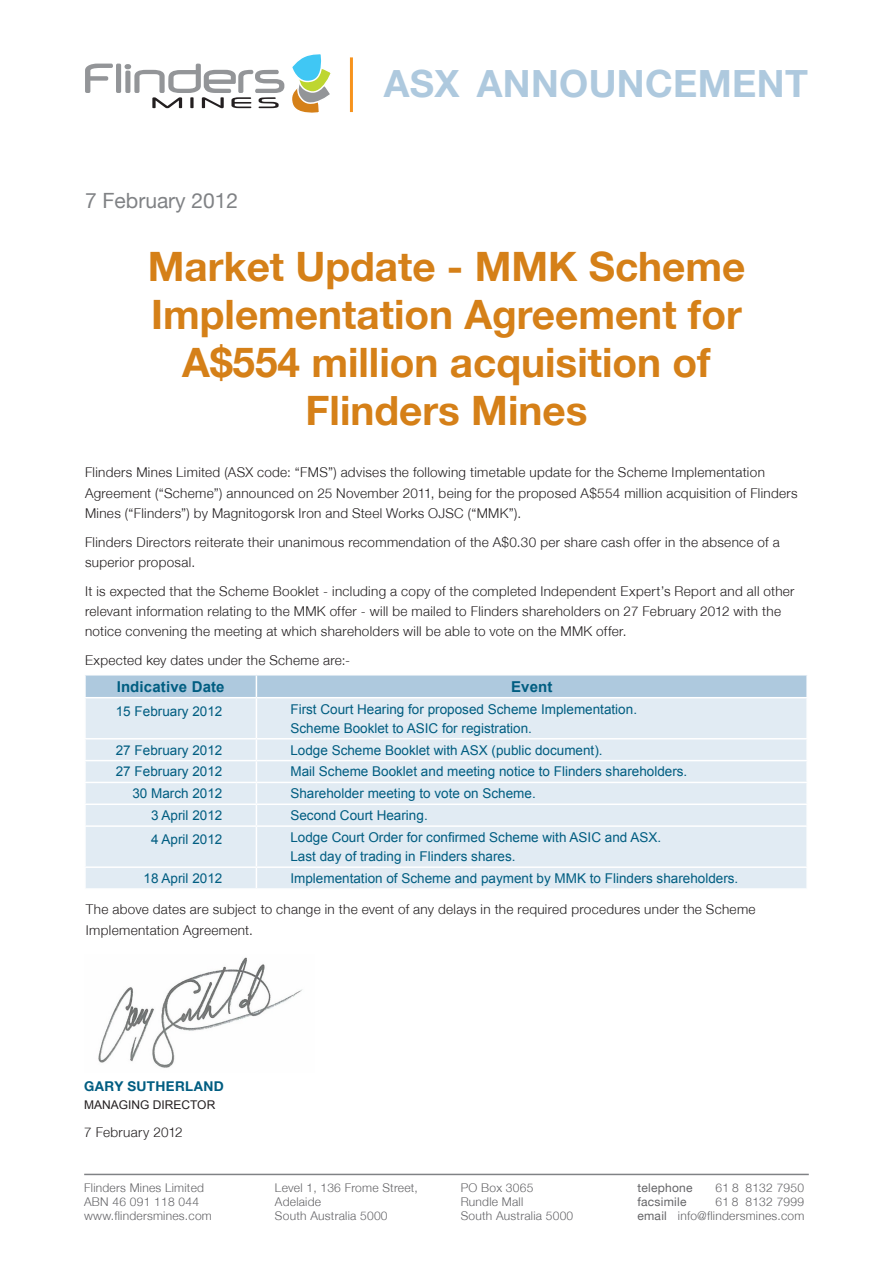
<style>
.page{position:relative;width:893px;height:1263px;background:#fff}
.page>*{position:absolute;margin:0;border:0;box-sizing:border-box;transform-origin:0 0}
.Heading_5{font:700 40.5px/48px "Helvetica Neue";color:#d58018;text-align:center}
.Heading{font:700 37.5px "Helvetica Neue";letter-spacing:.01em;color:#aec9de}
.Heading_3{font:21px "Helvetica Neue";color:#808285}
.Table_heading{font:700 15px "Arial";letter-spacing:.01em;color:#005d81}
.Body_text_9_13_5{font:300 13.5px/20.2px "Helvetica Neue";letter-spacing:.025em;color:#231f20}
.Table_text_3{font:13.5px "Arial";color:#005d81}
.Author{font:700 13.5px "Helvetica Neue";letter-spacing:.03em;color:#005d81}
.t1{font:300 12px/14.4px "Helvetica Neue";letter-spacing:.02em;color:#636366}
.t2{font:12px "Helvetica Neue";letter-spacing:.02em;color:#636366}
.Author_title{font:12px "Arial";color:#231f20}
.s1{font-weight:400}
</style>
<div class="page">
<hr style="left:84px;top:1174px;width:725px;height:1px;background:#808285">
<svg style="left:85px;top:54px;width:246px;height:59px"></svg>
<hr style="left:350px;top:57px;width:3px;height:55px;background:#f7931d">
<img style="left:98px;top:957px;width:205px;height:111px">
<div style="left:86px;top:698px;width:720px;height:190px;background:#e1ebf3"></div>
<div style="left:85px;top:675px;width:721px;height:22px;background:#aec9de"></div>
<hr style="left:256px;top:698px;width:1px;height:40px;background:#fff">
<hr style="left:84px;top:738px;width:172px;height:1px;background:#fff">
<hr style="left:256px;top:738px;width:552px;height:1px;background:#fff">
<hr style="left:84px;top:760px;width:172px;height:1px;background:#fff">
<hr style="left:256px;top:760px;width:552px;height:1px;background:#fff">
<hr style="left:84px;top:782px;width:172px;height:1px;background:#fff">
<hr style="left:256px;top:782px;width:552px;height:1px;background:#fff">
<hr style="left:84px;top:803px;width:172px;height:2px;background:#fff">
<hr style="left:256px;top:803px;width:552px;height:2px;background:#fff">
<svg style="left:256px;top:739px;width:1px;height:86px"></svg>
<hr style="left:84px;top:825px;width:172px;height:2px;background:#fff">
<hr style="left:256px;top:825px;width:552px;height:2px;background:#fff">
<hr style="left:256px;top:827px;width:1px;height:39px;background:#fff">
<hr style="left:84px;top:866px;width:172px;height:2px;background:#fff">
<hr style="left:256px;top:866px;width:552px;height:2px;background:#fff">
<svg style="left:256px;top:868px;width:1px;height:20px"></svg>
<p class="Heading" style="left:384px;top:61px;width:426px">ASX ANNOUNCEMENT</p>
<p class="Heading_3" style="left:85px;top:188px;width:155px">7 February 2012</p>
<p class="Heading_5" style="left:148px;top:242px;width:599px">Market Update - MMK Scheme<br>Implementation Agreement for<br>A$554 million acquisition of<br>Flinders Mines</p>
<p class="Body_text_9_13_5" style="left:85px;top:462px;width:714px">Flinders Mines Limited (ASX code: “FMS”) advises the following timetable update for the Scheme Implementation<br>Agreement (“Scheme”) announced on 25 November 2011, being for the proposed A$554 million acquisition of Flinders<br>Mines (“Flinders”) by Magnitogorsk Iron and Steel Works OJSC (“MMK”).</p>
<p class="Body_text_9_13_5" style="left:85px;top:531px;width:696px">Flinders Directors reiterate their unanimous recommendation of the A$0.30 per share cash offer in the absence of a superior proposal.</p>
<p class="Body_text_9_13_5" style="left:85px;top:580px;width:711px">It is expected that the Scheme Booklet - including a copy of the completed Independent Expert’s Report and all other relevant information relating to the MMK offer - will be mailed to Flinders shareholders on 27 February 2012 with the notice convening the meeting at which shareholders will be able to vote on the MMK offer.</p>
<p class="Body_text_9_13_5" style="left:85px;top:650px;width:267px">Expected key dates under the Scheme are:-</p>
<p class="Table_heading" style="left:117px;top:676px;width:109px">Indicative Date</p>
<p class="Table_heading" style="left:511px;top:676px;width:43px">Event</p>
<p class="Table_text_3" style="left:116px;top:702px;width:108px">15 February 2012</p>
<p class="Table_text_3" style="left:290px;top:700px;width:348px">First Court Hearing for proposed Scheme Implementation.</p>
<p class="Table_text_3" style="left:290px;top:719px;width:243px">Scheme Booklet to ASIC for registration.</p>
<p class="Table_text_3" style="left:116px;top:741px;width:108px">27 February 2012</p>
<p class="Table_text_3" style="left:290px;top:741px;width:314px">Lodge Scheme Booklet with ASX (public document).</p>
<p class="Table_text_3" style="left:116px;top:763px;width:108px">27 February 2012</p>
<p class="Table_text_3" style="left:290px;top:763px;width:398px">Mail Scheme Booklet and meeting notice to Flinders shareholders.</p>
<p class="Table_text_3" style="left:132px;top:785px;width:92px">30 March 2012</p>
<p class="Table_text_3" style="left:290px;top:785px;width:247px">Shareholder meeting to vote on Scheme.</p>
<p class="Table_text_3" style="left:151px;top:806px;width:73px">3 April 2012</p>
<p class="Table_text_3" style="left:290px;top:806px;width:139px">Second Court Hearing.</p>
<p class="Table_text_3" style="left:151px;top:831px;width:73px">4 April 2012</p>
<p class="Table_text_3" style="left:290px;top:828px;width:372px">Lodge Court Order for confirmed Scheme with ASIC and ASX.</p>
<p class="Table_text_3" style="left:290px;top:848px;width:227px">Last day of trading in Flinders shares.</p>
<p class="Table_text_3" style="left:144px;top:869px;width:80px">18 April 2012</p>
<p class="Table_text_3" style="left:290px;top:869px;width:449px">Implementation of Scheme and payment by MMK to Flinders shareholders.</p>
<p class="Body_text_9_13_5" style="left:86px;top:899px;width:671px">The above dates are subject to change in the event of any delays in the required procedures under the Scheme<br>Implementation Agreement.</p>
<p class="Author" style="left:84px;top:1077px;width:141px">GARY SUTHERLAND</p>
<p class="Author_title" style="left:84px;top:1096px;width:133px">MANAGING DIRECTOR</p>
<p class="Body_text_9_13_5" style="left:84px;top:1122px;width:100px">7 February 2012</p>
<p class="t1" style="left:84px;top:1180px;width:121px">Flinders Mines Limited</p>
<p class="t1" style="left:84px;top:1194px;width:116px">ABN 46 091 118 044</p>
<p class="t1" style="left:84px;top:1209px;width:129px">www.flindersmines.com</p>
<p class="t1" style="left:275px;top:1180px;width:144px">Level 1, 136 Frome Street,<br>Adelaide</p>
<p class="t1" style="left:275px;top:1209px;width:114px">South Australia 5000</p>
<p class="t1" style="left:461px;top:1180px;width:74px">PO Box 3065</p>
<p class="t1" style="left:461px;top:1194px;width:64px">Rundle Mall</p>
<p class="t1" style="left:461px;top:1209px;width:114px">South Australia 5000</p>
<p class="t2" style="left:637px;top:1180px;width:57px">telephone</p>
<p class="t1" style="left:715px;top:1180px;width:90px">61 8 8132 7950</p>
<p class="t2" style="left:637px;top:1194px;width:51px">facsimile</p>
<p class="t1" style="left:715px;top:1194px;width:90px">61 8 8132 7999</p>
<p class="t1" style="left:637px;top:1209px;width:169px"><span class="s1">email</span> info@flindersmines.com</p>
</div>
